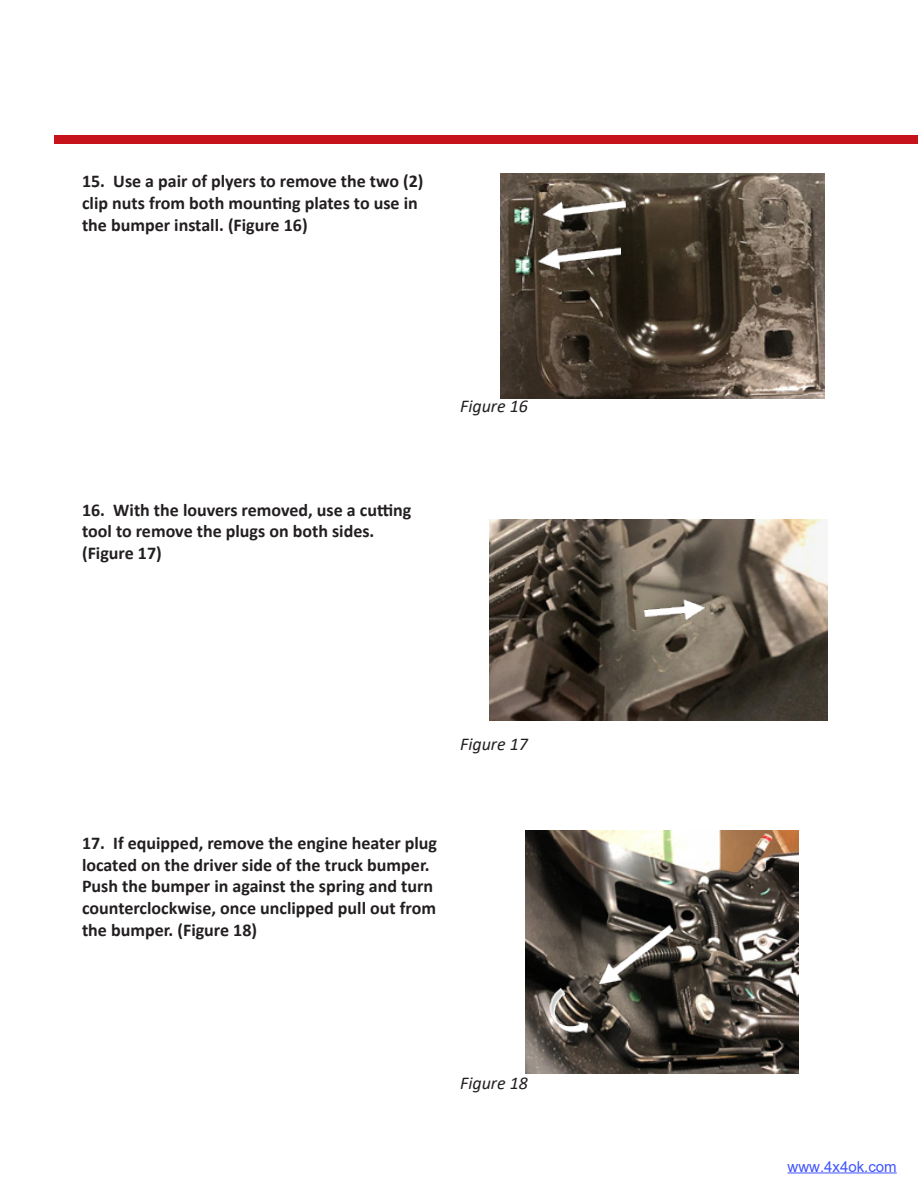
<style>
.page{position:relative;width:918px;height:1188px;background:#fff}
.page>*{position:absolute;margin:0;border:0;box-sizing:border-box;transform-origin:0 0}
.t1{font:700 18px/21.6px "Calibri";color:#231f20}
.t2{font:italic 18px "Calibri";color:#231f20}
.t3{font:15px "Arial";color:#4054ff}
</style>
<div class="page">
<div style="left:54px;top:135px;width:864px;height:9px;background:#c6131b"></div>
<img style="left:500px;top:174px;width:325px;height:224px">
<img style="left:489px;top:519px;width:339px;height:202px">
<img style="left:521px;top:192px;width:105px;height:43px">
<img style="left:516px;top:239px;width:105px;height:44px">
<img style="left:644px;top:585px;width:83px;height:43px">
<img style="left:525px;top:831px;width:274px;height:242px">
<img style="left:550px;top:987px;width:37px;height:46px">
<img style="left:577px;top:924px;width:95px;height:81px">
<hr style="left:788px;top:1173px;width:109px;height:1px;background:#4054ff">
<p class="t1" style="left:82px;top:170px;width:343px">15. Use a pair of plyers to remove the two (2) clip nuts from both mounting plates to use in the bumper install. (Figure 16)</p>
<p class="t1" style="left:82px;top:499px;width:331px">16. With the louvers removed, use a cutting tool to remove the plugs on both sides. (Figure 17)</p>
<p class="t2" style="left:460px;top:393px;width:69px">Figure 16</p>
<p class="t2" style="left:460px;top:732px;width:69px">Figure 17</p>
<p class="t1" style="left:82px;top:832px;width:357px">17. If equipped, remove the engine heater plug located on the driver side of the truck bumper.<br>Push the bumper in against the spring and turn counterclockwise, once unclipped pull out from the bumper. (Figure 18)</p>
<p class="t2" style="left:460px;top:1070px;width:69px">Figure 18</p>
<p class="t3" style="left:788px;top:1156px;width:111px">www.4x4ok.com</p>
</div>
